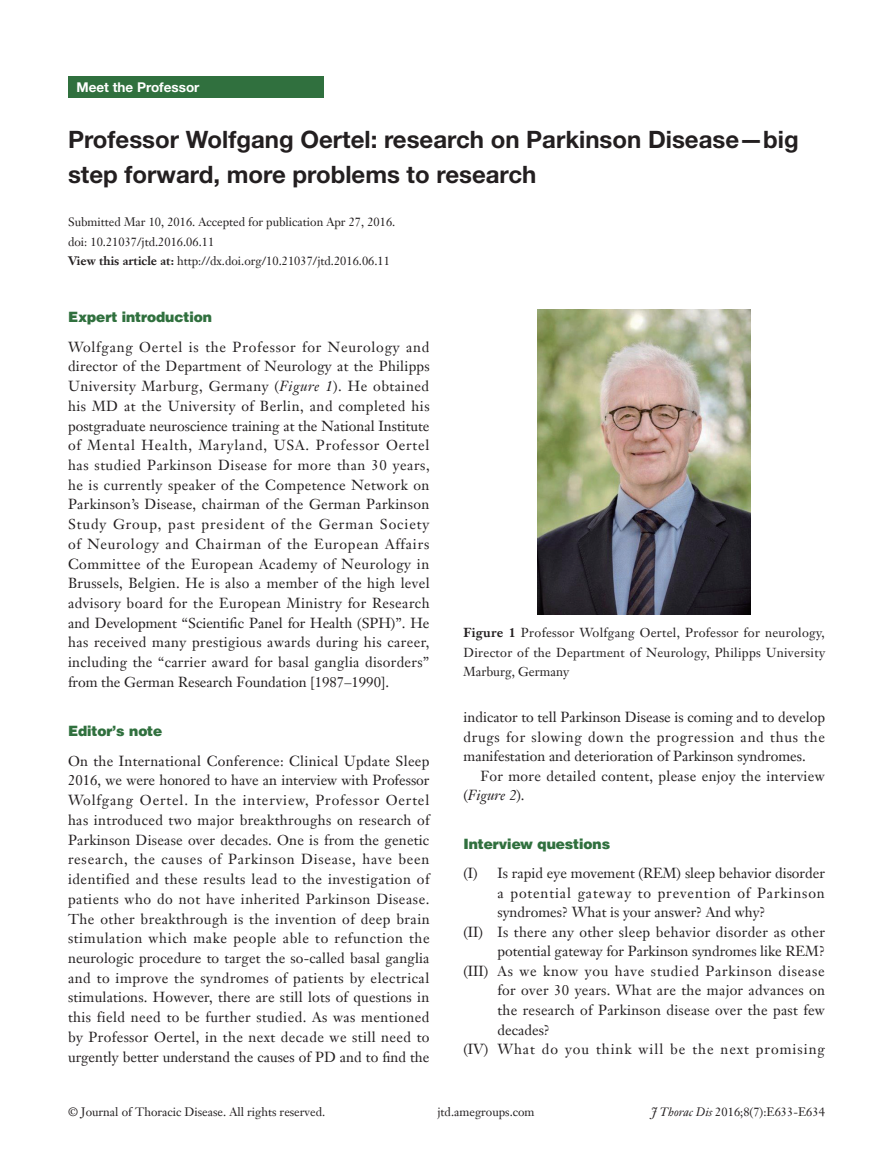
<style>
.page{position:relative;width:893px;height:1170px;background:#fff}
.page>*{position:absolute;margin:0;border:0;box-sizing:border-box;transform-origin:0 0}
.t1{font:700 24px/34.5px "Helvetica Neue LT Pro";color:#231f20}
.t2{font:14.25px/19.6px "Janson Text LT";letter-spacing:.02em;color:#231f20;text-align:justify}
.t3{font:14.25px "Janson Text LT";color:#231f20}
.t4{font:900 14.25px "Helvetica";color:#30703e}
.t5{font:14.25px "Janson Text LT";letter-spacing:.055em;color:#231f20}
.t6{font:14.25px "Janson Text LT";letter-spacing:.06em;color:#231f20}
.t7{font:14.25px "Janson Text LT";letter-spacing:.07em;color:#231f20}
.t8{font:700 13.5px "Helvetica Neue LT Pro";color:#fff}
.t9{font:12.75px/19.5px "Janson Text LT";letter-spacing:.025em;color:#231f20;text-align:justify}
.t10{font:12px/19.5px "Janson Text LT";color:#231f20}
.s1{font-weight:700}
.s2{font-style:italic}
</style>
<div class="page">
<div style="left:68px;top:77px;width:255px;height:21px;background:#30703e"></div>
<img style="left:538px;top:310px;width:213px;height:304px">
<p class="t8" style="left:77px;top:79px;width:125px">Meet the Professor</p>
<h1 class="t1" style="left:68px;top:122px;width:732px">Professor Wolfgang Oertel: research on Parkinson Disease—big step forward, more problems to research</h1>
<p class="t10" style="left:68px;top:212px;width:329px">Submitted Mar 10, 2016. Accepted for publication Apr 27, 2016. doi: 10.21037/jtd.2016.06.11<br><span class="s1">View this article at:</span> http://dx.doi.org/10.21037/jtd.2016.06.11</p>
<p class="t4" style="left:68px;top:308px;width:145px">Expert introduction</p>
<p class="t2" style="left:68px;top:337px;width:363px">Wolfgang Oertel is the Professor for Neurology and director of the Department of Neurology at the Philipps University Marburg, Germany (<span class="s2">Figure 1</span>). He obtained his MD at the University of Berlin, and completed his postgraduate neuroscience training at the National Institute of Mental Health, Maryland, USA. Professor Oertel has studied Parkinson Disease for more than 30 years, he is currently speaker of the Competence Network on Parkinson’s Disease, chairman of the German Parkinson Study Group, past president of the German Society of Neurology and Chairman of the European Affairs Committee of the European Academy of Neurology in Brussels, Belgien. He is also a member of the high level advisory board for the European Ministry for Research and Development “Scientific Panel for Health (SPH)”. He has received many prestigious awards during his career, including the “carrier award for basal ganglia disorders” from the German Research Foundation [1987–1990].</p>
<p class="t4" style="left:68px;top:721px;width:96px">Editor’s note</p>
<p class="t2" style="left:68px;top:750px;width:363px">On the International Conference: Clinical Update Sleep 2016, we were honored to have an interview with Professor Wolfgang Oertel. In the interview, Professor Oertel has introduced two major breakthroughs on research of Parkinson Disease over decades. One is from the genetic research, the causes of Parkinson Disease, have been identified and these results lead to the investigation of patients who do not have inherited Parkinson Disease.<br>The other breakthrough is the invention of deep brain stimulation which make people able to refunction the neurologic procedure to target the so-called basal ganglia and to improve the syndromes of patients by electrical stimulations. However, there are still lots of questions in this field need to be further studied. As was mentioned by Professor Oertel, in the next decade we still need to urgently better understand the causes of PD and to find the</p>
<p class="t9" style="left:463px;top:623px;width:363px"><span class="s1">Figure 1</span> Professor Wolfgang Oertel, Professor for neurology, Director of the Department of Neurology, Philipps University Marburg, Germany</p>
<p class="t2" style="left:463px;top:707px;width:363px">indicator to tell Parkinson Disease is coming and to develop drugs for slowing down the progression and thus the manifestation and deterioration of Parkinson syndromes.</p>
<p class="t2" style="left:463px;top:766px;width:363px;text-indent:17px">For more detailed content, please enjoy the interview (<span class="s2">Figure 2</span>).</p>
<p class="t4" style="left:463px;top:834px;width:148px">Interview questions</p>
<p class="t3" style="left:463px;top:864px;width:363px">(I) Is rapid eye movement (REM) sleep behavior disorder</p>
<p class="t6" style="left:497px;top:883px;width:329px">a potential gateway to prevention of Parkinson</p>
<p class="t3" style="left:497px;top:903px;width:270px">syndromes? What is your answer? And why?</p>
<p class="t2" style="left:463px;top:922px;width:363px">(II) Is there any other sleep behavior disorder as other</p>
<p class="t3" style="left:497px;top:942px;width:329px">potential gateway for Parkinson syndromes like REM?</p>
<p class="t5" style="left:463px;top:961px;width:363px">(III) As we know you have studied Parkinson disease</p>
<p class="t2" style="left:497px;top:980px;width:329px">for over 30 years. What are the major advances on</p>
<p class="t2" style="left:497px;top:1000px;width:329px">the research of Parkinson disease over the past few</p>
<p class="t3" style="left:497px;top:1020px;width:54px">decades?</p>
<p class="t7" style="left:463px;top:1039px;width:363px">(IV) What do you think will be the next promising</p>
<p class="t10" style="left:68px;top:1102px;width:259px">© Journal of Thoracic Disease. All rights reserved.</p>
<p class="t10" style="left:438px;top:1102px;width:99px">jtd.amegroups.com</p>
<p class="t10" style="left:651px;top:1102px;width:175px"><span class="s2">J Thorac Dis</span> 2016;8(7):E633-E634</p>
</div>
